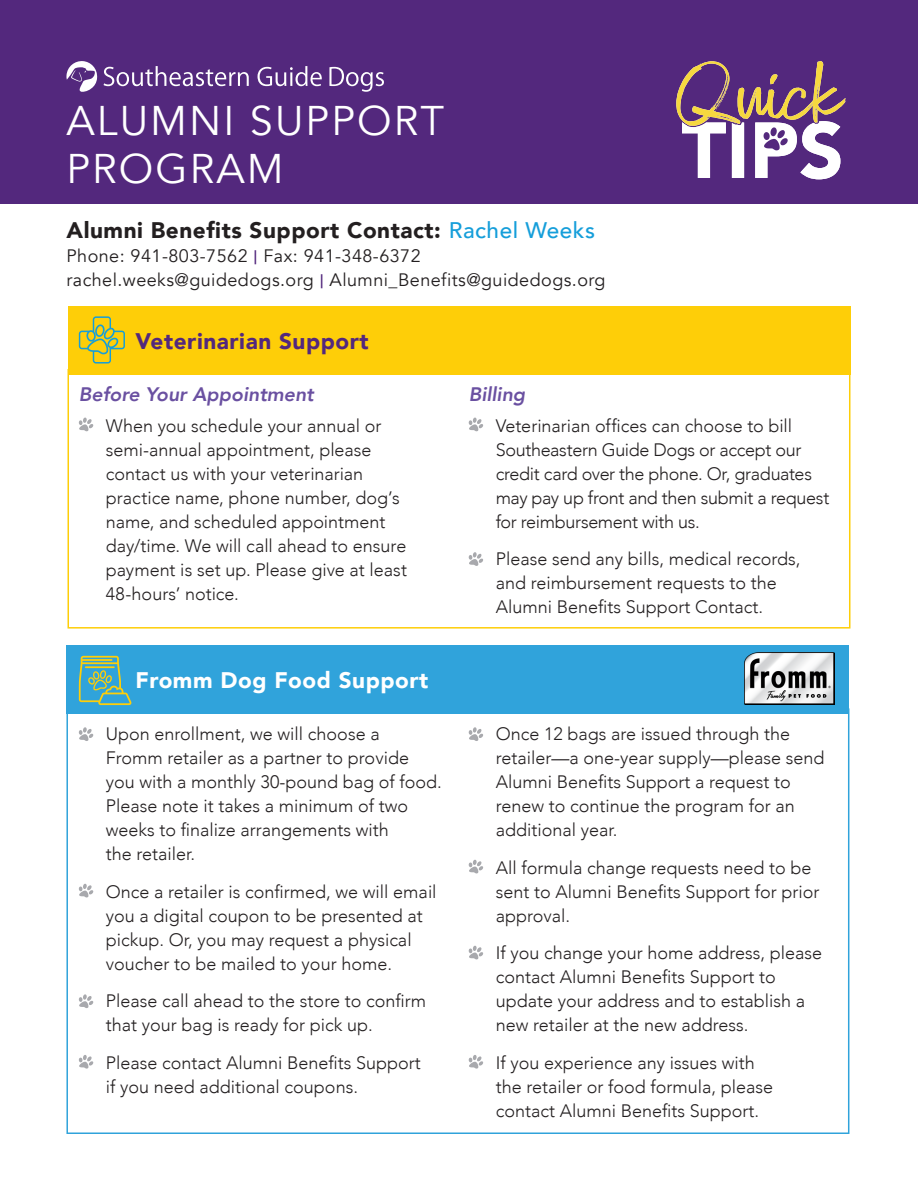
<style>
.page{position:relative;width:918px;height:1188px;background:#fff}
.page>*{position:absolute;margin:0;border:0;box-sizing:border-box;transform-origin:0 0}
.t1{font:41.4px/48.3px "Avenir";letter-spacing:.05em;color:#fff}
.t2{font:900 22.5px "Avenir";letter-spacing:.025em;color:#231f20}
.t3{font:900 22.5px "Avenir";letter-spacing:.025em;color:#53287d}
.t4{font:900 22.5px "Avenir";letter-spacing:.025em;color:#fff}
.t5{font:italic 800 19.5px "Avenir";color:#6a50a1}
.t6{font:300 18px/24px "Avenir";color:#231f20}
.t7{font:300 18px/24px "Avenir";letter-spacing:-.02em;color:#231f20}
.t8{font:18px "Avenir";letter-spacing:.025em;color:#231f20}
.s1{font-weight:500;color:#159eda}
.s2{font-weight:500;font-size:18.3px;color:#53287d}
</style>
<div class="page">
<div style="left:66px;top:645px;width:783px;height:69px;background:#30a3db"></div>
<div style="left:68px;top:306px;width:782px;height:68px;background:#fece08"></div>
<div style="left:66px;top:708px;width:783px;height:426px;border:2px solid #30a3db"></div>
<svg style="left:79px;top:727px;width:14px;height:14px"></svg>
<svg style="left:469px;top:727px;width:14px;height:14px"></svg>
<svg style="left:469px;top:860px;width:14px;height:13px"></svg>
<svg style="left:469px;top:946px;width:14px;height:13px"></svg>
<svg style="left:469px;top:1055px;width:14px;height:14px"></svg>
<svg style="left:79px;top:884px;width:14px;height:13px"></svg>
<svg style="left:79px;top:994px;width:14px;height:14px"></svg>
<svg style="left:79px;top:1055px;width:14px;height:14px"></svg>
<svg style="left:79px;top:316px;width:46px;height:48px"></svg>
<svg style="left:79px;top:656px;width:53px;height:49px"></svg>
<svg style="left:79px;top:418px;width:14px;height:13px"></svg>
<svg style="left:469px;top:552px;width:14px;height:14px"></svg>
<svg style="left:469px;top:418px;width:14px;height:13px"></svg>
<img style="left:744px;top:653px;width:90px;height:52px">
<div style="left:0;top:0;width:918px;height:203px;background:#53287d"></div>
<svg style="left:104px;top:66px;width:145px;height:20px"></svg>
<svg style="left:258px;top:66px;width:64px;height:20px"></svg>
<svg style="left:329px;top:67px;width:55px;height:25px"></svg>
<svg style="left:66px;top:61px;width:32px;height:31px"></svg>
<svg style="left:676px;top:61px;width:170px;height:118px"></svg>
<p class="t1" style="left:66px;top:97px;width:379px">ALUMNI SUPPORT<br>PROGRAM</p>
<p class="t2" style="left:66px;top:211px;width:530px">Alumni Benefits Support Contact: <span class="s1">Rachel Weeks</span></p>
<p class="t8" style="left:66px;top:246px;width:356px">Phone: 941-803-7562 <span class="s2">|</span> Fax: 941-348-6372</p>
<p class="t8" style="left:66px;top:270px;width:541px">rachel.weeks@guidedogs.org <span class="s2">|</span> Alumni_Benefits@guidedogs.org</p>
<p class="t3" style="left:135px;top:322px;width:235px">Veterinarian Support</p>
<p class="t5" style="left:79px;top:383px;width:237px">Before Your Appointment</p>
<p class="t6" style="left:106px;top:414px;width:303px">When you schedule your annual or semi-annual appointment, please contact us with your veterinarian practice name, phone number, dog’s name, and scheduled appointment day/time. We will call ahead to ensure payment is set up. Please give at least<br>48-hours’ notice.</p>
<p class="t4" style="left:135px;top:661px;width:294px">Fromm Dog Food Support</p>
<p class="t6" style="left:106px;top:722px;width:338px">Upon enrollment, we will choose a<br>Fromm retailer as a partner to provide you with a monthly 30-pound bag of food.<br>Please note it takes a minimum of two weeks to finalize arrangements with<br>the retailer.</p>
<p class="t6" style="left:106px;top:880px;width:332px">Once a retailer is confirmed, we will email you a digital coupon to be presented at pickup. Or, you may request a physical voucher to be mailed to your home.</p>
<p class="t6" style="left:106px;top:989px;width:322px">Please call ahead to the store to confirm that your bag is ready for pick up.</p>
<p class="t6" style="left:106px;top:1051px;width:317px">Please contact Alumni Benefits Support if you need additional coupons.</p>
<p class="t5" style="left:469px;top:383px;width:58px">Billing</p>
<p class="t7" style="left:496px;top:414px;width:335px">Veterinarian offices can choose to bill Southeastern Guide Dogs or accept our credit card over the phone. Or, graduates may pay up front and then submit a request for reimbursement with us.</p>
<p class="t6" style="left:496px;top:547px;width:306px">Please send any bills, medical records, and reimbursement requests to the<br>Alumni Benefits Support Contact.</p>
<p class="t6" style="left:496px;top:722px;width:330px">Once 12 bags are issued through the retailer—a one-year supply—please send Alumni Benefits Support a request to renew to continue the program for an additional year.</p>
<p class="t6" style="left:496px;top:856px;width:325px">All formula change requests need to be sent to Alumni Benefits Support for prior approval.</p>
<p class="t6" style="left:496px;top:941px;width:328px">If you change your home address, please contact Alumni Benefits Support to update your address and to establish a new retailer at the new address.</p>
<p class="t6" style="left:496px;top:1051px;width:279px">If you experience any issues with the retailer or food formula, please contact Alumni Benefits Support.</p>
</div>
